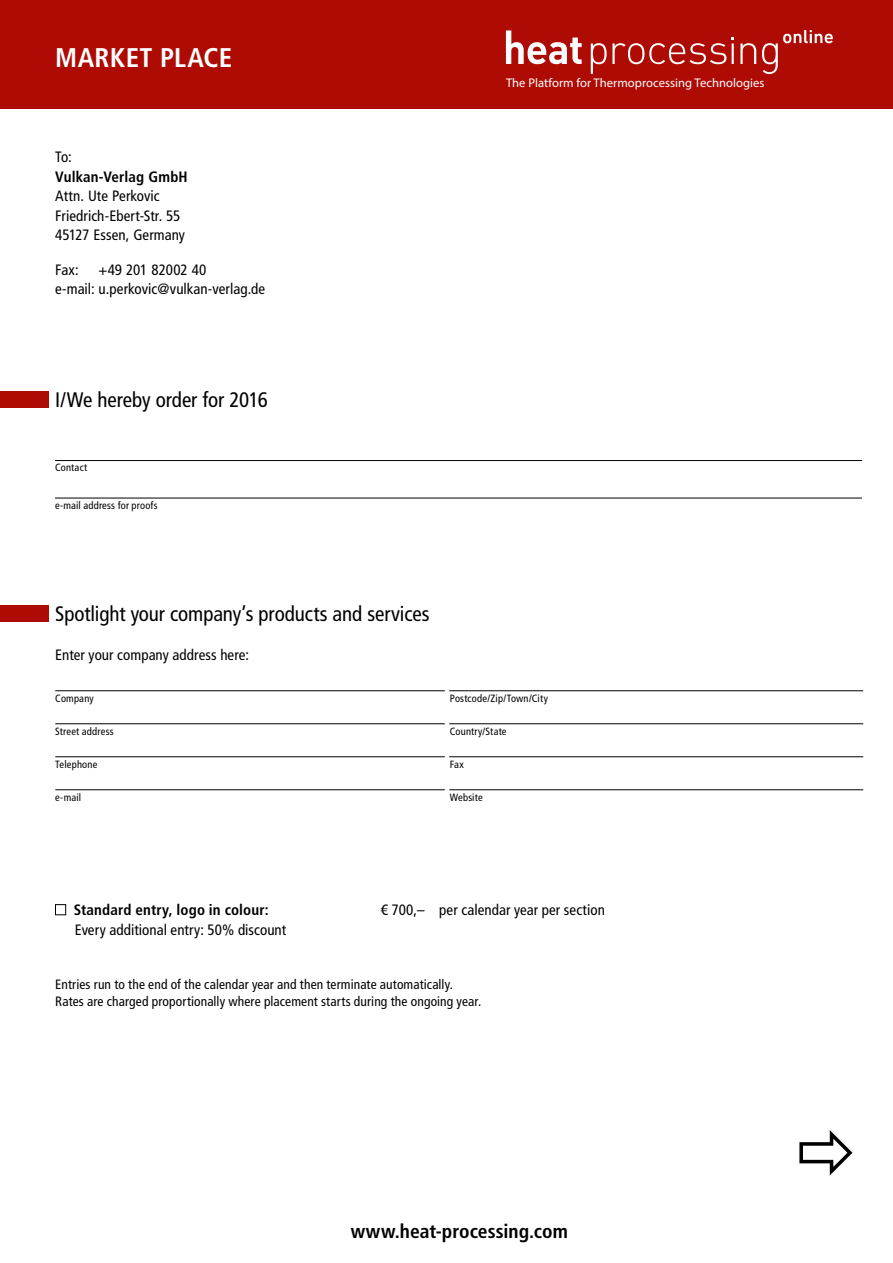
<style>
.page{position:relative;width:893px;height:1263px;background:#fff}
.page>*{position:absolute;margin:0;border:0;box-sizing:border-box;transform-origin:0 0}
.t1{font:700 condensed 27px "Frutiger LT Pro";letter-spacing:.015em;color:#fff}
.t2{font:condensed 21px "Frutiger LT Pro";letter-spacing:-.005em;color:#000}
.t3{font:700 condensed 19.5px "Frutiger LT Pro";color:#000}
.text{font:condensed 15px "Frutiger LT Pro";letter-spacing:.005em;color:#000}
.text-2{font:700 condensed 15px/19.5px "Frutiger LT Pro";letter-spacing:.01em;color:#000}
.t4{font:condensed 13.5px/16.5px "Frutiger LT Pro";letter-spacing:.01em;color:#000}
.t5{font:12.6px "Myriad Pro";letter-spacing:.005em;color:#fff}
.t6{font:condensed 10.5px "Frutiger LT Pro";letter-spacing:.015em;color:#000}
.s1{font-weight:400}
</style>
<div class="page">
<div style="left:0;top:0;width:893px;height:108px;background:#ae0b04"></div>
<svg style="left:506px;top:30px;width:76px;height:34px"></svg>
<svg style="left:591px;top:30px;width:242px;height:44px"></svg>
<hr style="left:55px;top:460px;width:807px;height:1px;background:#000">
<hr style="left:55px;top:498px;width:807px;height:1px;background:#000">
<div style="left:55px;top:904px;width:11px;height:11px;border:1px solid #000"></div>
<hr style="left:55px;top:690px;width:808px;height:1px;background:#000">
<hr style="left:55px;top:723px;width:808px;height:1px;background:#000">
<hr style="left:55px;top:756px;width:808px;height:1px;background:#000">
<hr style="left:55px;top:789px;width:808px;height:1px;background:#000">
<hr style="left:445px;top:682px;width:4px;height:124px;background:#fff">
<div style="left:0;top:391px;width:49px;height:17px;background:#ae0b04"></div>
<div style="left:0;top:605px;width:49px;height:17px;background:#ae0b04"></div>
<svg style="left:799px;top:1130px;width:53px;height:45px"></svg>
<p class="t1" style="left:55px;top:42px;width:179px">MARKET PLACE</p>
<p class="text-2" style="left:55px;top:147px;width:134px"><span class="s1">To:<br></span>Vulkan-Verlag GmbH</p>
<p class="text" style="left:55px;top:187px;width:106px">Attn. Ute Perkovic</p>
<p class="text" style="left:55px;top:207px;width:127px">Friedrich-Ebert-Str. 55</p>
<p class="text" style="left:55px;top:226px;width:131px">45127 Essen, Germany</p>
<p class="text" style="left:55px;top:261px;width:25px">Fax:</p>
<p class="text" style="left:98px;top:261px;width:110px">+49 201 82002 40</p>
<p class="text" style="left:55px;top:280px;width:211px">e-mail: u.perkovic@vulkan-verlag.de</p>
<p class="t2" style="left:55px;top:388px;width:214px">I/We hereby order for 2016</p>
<p class="t6" style="left:55px;top:462px;width:34px">Contact</p>
<p class="t6" style="left:55px;top:499px;width:104px">e-mail address for proofs</p>
<p class="t2" style="left:55px;top:601px;width:376px">Spotlight your company’s products and services</p>
<p class="t5" style="left:506px;top:75px;width:260px">The Platform for Thermoprocessing Technologies</p>
<p class="text" style="left:55px;top:646px;width:195px">Enter your company address here:</p>
<p class="t6" style="left:55px;top:692px;width:40px">Company</p>
<p class="t6" style="left:450px;top:692px;width:100px">Postcode/Zip/Town/City</p>
<p class="t6" style="left:55px;top:725px;width:60px">Street address</p>
<p class="t6" style="left:450px;top:725px;width:58px">Country/State</p>
<p class="t6" style="left:55px;top:758px;width:44px">Telephone</p>
<p class="t6" style="left:450px;top:758px;width:16px">Fax</p>
<p class="t6" style="left:55px;top:791px;width:27px">e-mail</p>
<p class="t6" style="left:450px;top:791px;width:34px">Website</p>
<p class="text-2" style="left:74px;top:900px;width:196px">Standard entry, logo in colour:</p>
<p class="text" style="left:381px;top:901px;width:226px">€ 700,– per calendar year per section</p>
<p class="text" style="left:75px;top:920px;width:213px">Every additional entry: 50% discount</p>
<p class="t4" style="left:55px;top:976px;width:428px">Entries run to the end of the calendar year and then terminate automatically.<br>Rates are charged proportionally where placement starts during the ongoing year.</p>
<p class="t3" style="left:351px;top:1220px;width:219px">www.heat-processing.com</p>
</div>
